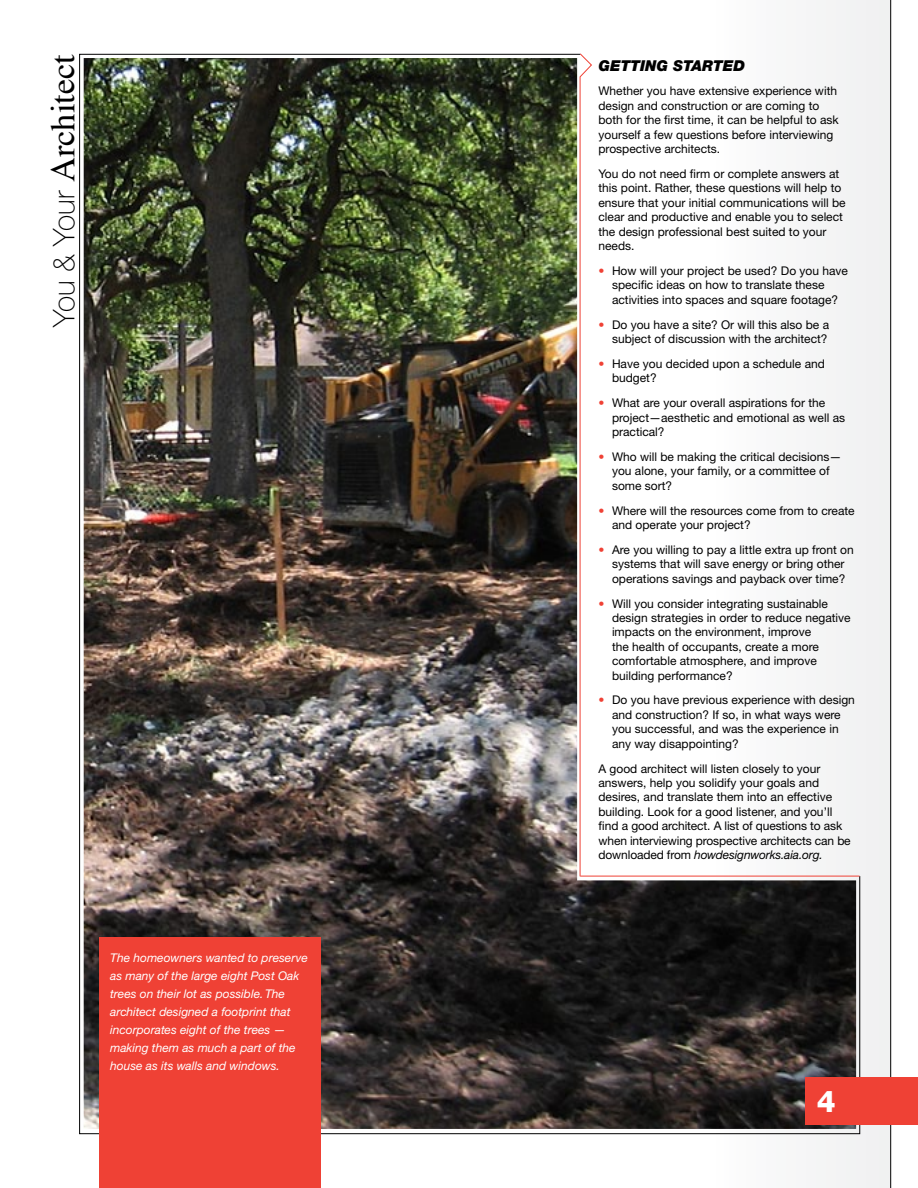
<style>
.page{position:relative;width:918px;height:1188px;background:#fff}
.page>*{position:absolute;margin:0;border:0;box-sizing:border-box;transform-origin:0 0}
.t1{font:34.5px "Times";color:#000}
.t2{font:800 30px "Helvetica Neue";color:#fff}
.t3{font:italic 900 15px "Helvetica Neue";color:#000}
.t4{font:12px/14.4px "Helvetica Neue";color:#000}
.t5{font:italic 12px/18px "Helvetica Neue CE";color:#fff}
.t6{font:italic 12px "Helvetica Neue CE";letter-spacing:-.01em;color:#000}
.s1{font-family:"Helvetica Neue";font-weight:100;font-size:30px}
.s2{color:#ef4135}
.s3{font-family:"Helvetica Neue";font-style:normal}
</style>
<div class="page">
<div style="left:601px;top:0;width:289px;height:1188px;background:linear-gradient(to right,#fff,#f0f0f1)"></div>
<hr style="left:890px;top:0;width:1px;height:1188px;background:#000">
<img style="left:79px;top:54px;width:781px;height:1080px">
<hr style="left:580px;top:876px;width:280px;height:1px;background:#ef4135">
<svg style="left:579px;top:53px;width:13px;height:824px"></svg>
<div style="left:805px;top:1077px;width:113px;height:47px;background:#ef4135"></div>
<div style="left:99px;top:938px;width:222px;height:250px;background:#ef4135"></div>
<h1 class="t1" style="left:31px;top:327px;width:274px;rotate:-90deg"><span class="s1">You &amp; Your</span> Architect</h1>
<p class="t5" style="left:110px;top:949px;width:199px">The homeowners wanted to preserve as many of the large eight Post Oak trees on their lot as possible. The architect designed a footprint that incorporates eight of the trees — making them as much a part of the house as its walls and windows.</p>
<p class="t3" style="left:599px;top:56px;width:24px">GETT</p>
<p class="t3" style="left:640px;top:56px;width:106px">ING STARTED</p>
<p class="t4" style="left:599px;top:84px;width:242px">Whether you have extensive experience with design and construction or are coming to both for the first time, it can be helpful to ask yourself a few questions before interviewing prospective architects.</p>
<p class="t4" style="left:599px;top:166px;width:249px">You do not need firm or complete answers at this point. Rather, these questions will help to ensure that your initial communications will be clear and productive and enable you to select the design professional best suited to your needs.</p>
<p class="t4" style="left:612px;top:263px;width:238px;text-indent:-14px"><span class="s2">•</span> How will your project be used? Do you have specific ideas on how to translate these activities into spaces and square footage?</p>
<p class="t4" style="left:599px;top:317px;width:232px;text-align:right"><span class="s2">•</span> Do you have a site? Or will this also be a subject of discussion with the architect?</p>
<p class="t4" style="left:612px;top:356px;width:214px;text-indent:-14px"><span class="s2">•</span> Have you decided upon a schedule and budget?</p>
<p class="t4" style="left:612px;top:396px;width:235px;text-indent:-14px"><span class="s2">•</span> What are your overall aspirations for the project—aesthetic and emotional as well as practical?</p>
<p class="t4" style="left:612px;top:449px;width:231px;text-indent:-14px"><span class="s2">•</span> Who will be making the critical decisions— you alone, your family, or a committee of some sort?</p>
<p class="t4" style="left:612px;top:503px;width:244px;text-indent:-14px"><span class="s2">•</span> Where will the resources come from to create and operate your project?</p>
<p class="t4" style="left:599px;top:542px;width:257px;text-align:center"><span class="s2">•</span> Are you willing to pay a little extra up front on systems that will save energy or bring other operations savings and payback over time?</p>
<p class="t4" style="left:612px;top:596px;width:240px;text-indent:-14px"><span class="s2">•</span> Will you consider integrating sustainable design strategies in order to reduce negative impacts on the environment, improve<br>the health of occupants, create a more comfortable atmosphere, and improve building performance?</p>
<p class="t4" style="left:612px;top:693px;width:244px;text-indent:-14px"><span class="s2">•</span> Do you have previous experience with design and construction? If so, in what ways were you successful, and was the experience in any way disappointing?</p>
<p class="t4" style="left:599px;top:761px;width:254px">A good architect will listen closely to your answers, help you solidify your goals and desires, and translate them into an effective building. Look for a good listener, and you’ll find a good architect. A list of questions to ask when interviewing prospective architects can be</p>
<p class="t6" style="left:599px;top:847px;width:226px"><span class="s3">downloaded from</span> howdesignworks.aia.org.</p>
<h2 class="t2" style="left:817px;top:1083px;width:20px">4</h2>
</div>
